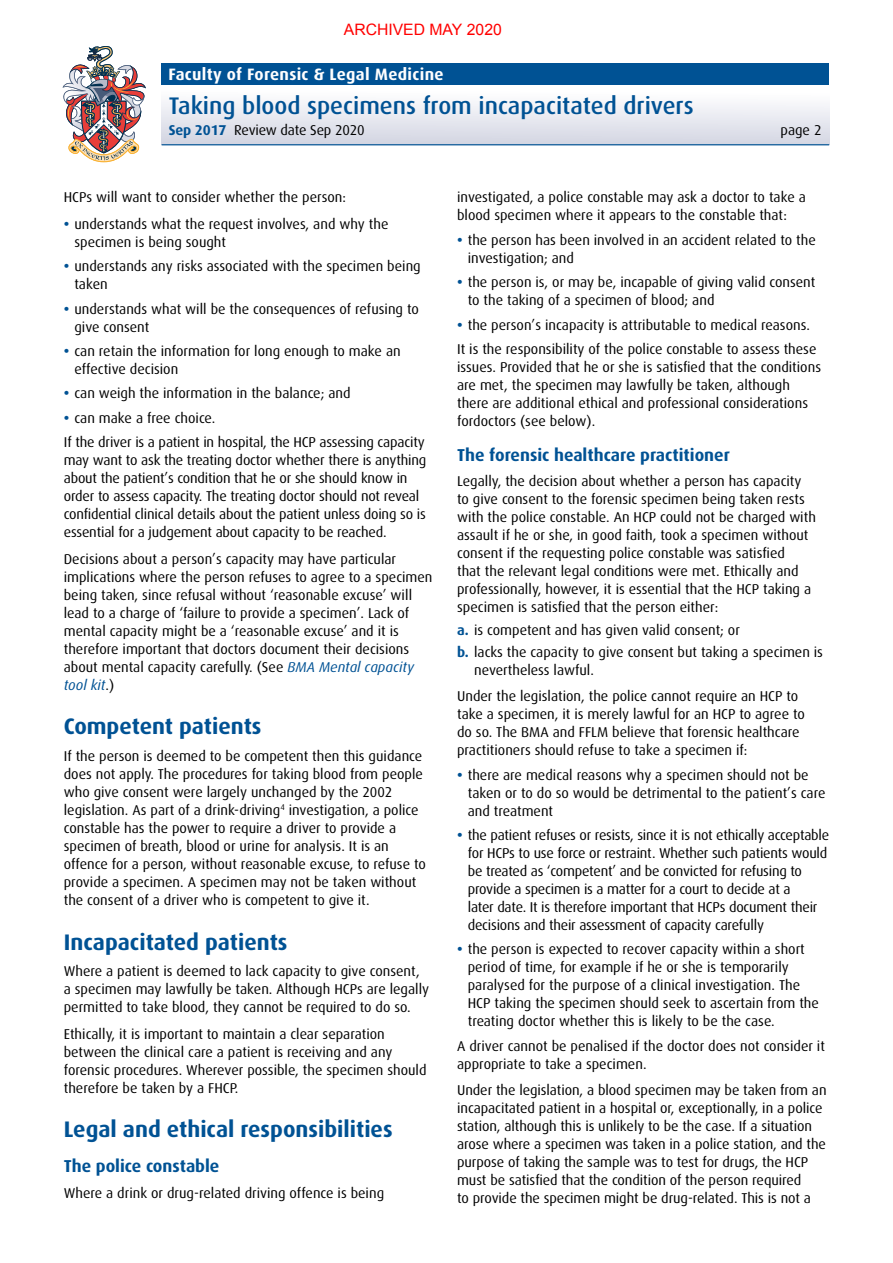
<style>
.page{position:relative;width:893px;height:1263px;background:#fff}
.page>*{position:absolute;margin:0;border:0;box-sizing:border-box;transform-origin:0 0}
.t1{font:500 24px "Dax";color:#005294}
.t2{font:700 22.5px "Dax";color:#005294}
.t3{font:700 17.25px "Dax";color:#005294}
.t4{font:700 16.5px "Dax";letter-spacing:.02em;color:#fff}
.t5{font:15.75px "Arial";color:#f00}
.t6{font:14.25px/18px "Dax";color:#000}
.s1{font-weight:700;color:#005294}
.s2{font-style:italic;color:#005294}
</style>
<div class="page">
<div style="left:162px;top:85px;width:667px;height:60px;background:linear-gradient(to bottom,#fff,#d3d6e3)"></div>
<div style="left:162px;top:64px;width:667px;height:21px;background:#005294"></div>
<hr style="left:162px;top:144px;width:667px;height:1px;background:#005294">
<svg style="left:63px;top:46px;width:83px;height:116px"></svg>
<p class="t5" style="left:344px;top:21px;width:159px">ARCHIVED MAY 2020</p>
<p class="t4" style="left:168px;top:65px;width:277px">Faculty of Forensic &amp; Legal Medicine</p>
<h1 class="t1" style="left:169px;top:92px;width:526px">Taking blood specimens from incapacitated drivers</h1>
<p class="t6" style="left:169px;top:121px;width:197px"><span class="s1">Sep 2017</span> Review date Sep 2020</p>
<p class="t6" style="left:780px;top:121px;width:43px">page 2</p>
<p class="t6" style="left:64px;top:189px;width:284px">HCPs will want to consider whether the person:</p>
<p class="t6" style="left:74px;top:215px;width:316px;text-indent:-11px"><span class="s1">•</span> understands what the request involves, and why the specimen is being sought</p>
<p class="t6" style="left:74px;top:257px;width:348px;text-indent:-11px"><span class="s1">•</span> understands any risks associated with the specimen being taken</p>
<p class="t6" style="left:74px;top:300px;width:346px;text-indent:-11px"><span class="s1">•</span> understands what will be the consequences of refusing to give consent</p>
<p class="t6" style="left:74px;top:342px;width:328px;text-indent:-11px"><span class="s1">•</span> can retain the information for long enough to make an effective decision</p>
<p class="t6" style="left:64px;top:385px;width:288px"><span class="s1">•</span> can weigh the information in the balance; and</p>
<p class="t6" style="left:64px;top:406px;width:362px;line-height:24.5px"><span class="s1">•</span> can make a free choice.<br>If the driver is a patient in hospital, the HCP assessing capacity</p>
<p class="t6" style="left:64px;top:451px;width:364px">may want to ask the treating doctor whether there is anything about the patient’s condition that he or she should know in order to assess capacity. The treating doctor should not reveal confidential clinical details about the patient unless doing so is essential for a judgement about capacity to be reached.</p>
<p class="t6" style="left:64px;top:550px;width:370px">Decisions about a person’s capacity may have particular implications where the person refuses to agree to a specimen being taken, since refusal without ‘reasonable excuse’ will lead to a charge of ‘failure to provide a specimen’. Lack of mental capacity might be a ‘reasonable excuse’ and it is therefore important that doctors document their decisions about mental capacity carefully. (See <span class="s2">BMA Mental capacity tool kit</span>.)</p>
<h2 class="t2" style="left:64px;top:714px;width:199px">Competent patients</h2>
<p class="t6" style="left:64px;top:747px;width:364px">If the person is deemed to be competent then this guidance does not apply. The procedures for taking blood from people who give consent were largely unchanged by the 2002 legislation. As part of a drink-driving<sup>4</sup> investigation, a police constable has the power to require a driver to provide a specimen of breath, blood or urine for analysis. It is an offence for a person, without reasonable excuse, to refuse to provide a specimen. A specimen may not be taken without the consent of a driver who is competent to give it.</p>
<h2 class="t2" style="left:64px;top:929px;width:225px">Incapacitated patients</h2>
<p class="t6" style="left:64px;top:962px;width:367px">Where a patient is deemed to lack capacity to give consent, a specimen may lawfully be taken. Although HCPs are legally permitted to take blood, they cannot be required to do so.</p>
<p class="t6" style="left:64px;top:1025px;width:364px">Ethically, it is important to maintain a clear separation between the clinical care a patient is receiving and any forensic procedures. Wherever possible, the specimen should therefore be taken by a FHCP.</p>
<h2 class="t2" style="left:64px;top:1116px;width:330px">Legal and ethical responsibilities</h2>
<p class="t3" style="left:64px;top:1156px;width:157px">The police constable</p>
<p class="t6" style="left:64px;top:1184px;width:322px">Where a drink or drug-related driving offence is being</p>
<p class="t6" style="left:457px;top:189px;width:350px">investigated, a police constable may ask a doctor to take a blood specimen where it appears to the constable that:</p>
<p class="t6" style="left:468px;top:231px;width:350px;text-indent:-11px"><span class="s1">•</span> the person has been involved in an accident related to the investigation; and</p>
<p class="t6" style="left:468px;top:273px;width:349px;text-indent:-11px"><span class="s1">•</span> the person is, or may be, incapable of giving valid consent to the taking of a specimen of blood; and</p>
<p class="t6" style="left:457px;top:312px;width:361px;line-height:24.5px"><span class="s1">•</span> the person’s incapacity is attributable to medical reasons.<br>It is the responsibility of the police constable to assess these</p>
<p class="t6" style="left:457px;top:358px;width:365px">issues. Provided that he or she is satisfied that the conditions are met, the specimen may lawfully be taken, although there are additional ethical and professional considerations fordoctors (see below).</p>
<p class="t3" style="left:457px;top:445px;width:274px">The forensic healthcare practitioner</p>
<p class="t6" style="left:457px;top:472px;width:360px">Legally, the decision about whether a person has capacity to give consent to the forensic specimen being taken rests with the police constable. An HCP could not be charged with assault if he or she, in good faith, took a specimen without consent if the requesting police constable was satisfied<br>that the relevant legal conditions were met. Ethically and professionally, however, it is essential that the HCP taking a specimen is satisfied that the person either:</p>
<p class="t6" style="left:457px;top:619px;width:367px;line-height:22.2px"><span class="s1">a.</span> is competent and has given valid consent; or<br><span class="s1">b.</span> lacks the capacity to give consent but taking a specimen is</p>
<p class="t6" style="left:457px;top:657px;width:343px;line-height:26.5px;text-indent:17px">nevertheless lawful.<br>Under the legislation, the police cannot require an HCP to</p>
<p class="t6" style="left:457px;top:705px;width:349px">take a specimen, it is merely lawful for an HCP to agree to do so. The BMA and FFLM believe that forensic healthcare practitioners should refuse to take a specimen if:</p>
<p class="t6" style="left:468px;top:766px;width:359px;text-indent:-11px"><span class="s1">•</span> there are medical reasons why a specimen should not be taken or to do so would be detrimental to the patient’s care and treatment</p>
<p class="t6" style="left:468px;top:826px;width:363px;text-indent:-11px"><span class="s1">•</span> the patient refuses or resists, since it is not ethically acceptable for HCPs to use force or restraint. Whether such patients would be treated as ‘competent’ and be convicted for refusing to provide a specimen is a matter for a court to decide at a<br>later date. It is therefore important that HCPs document their decisions and their assessment of capacity carefully</p>
<p class="t6" style="left:468px;top:941px;width:353px;text-indent:-11px"><span class="s1">•</span> the person is expected to recover capacity within a short period of time, for example if he or she is temporarily paralysed for the purpose of a clinical investigation. The HCP taking the specimen should seek to ascertain from the treating doctor whether this is likely to be the case.</p>
<p class="t6" style="left:457px;top:1037px;width:369px">A driver cannot be penalised if the doctor does not consider it appropriate to take a specimen.</p>
<p class="t6" style="left:457px;top:1081px;width:371px">Under the legislation, a blood specimen may be taken from an incapacitated patient in a hospital or, exceptionally, in a police station, although this is unlikely to be the case. If a situation arose where a specimen was taken in a police station, and the purpose of taking the sample was to test for drugs, the HCP must be satisfied that the condition of the person required<br>to provide the specimen might be drug-related. This is not a</p>
</div>
